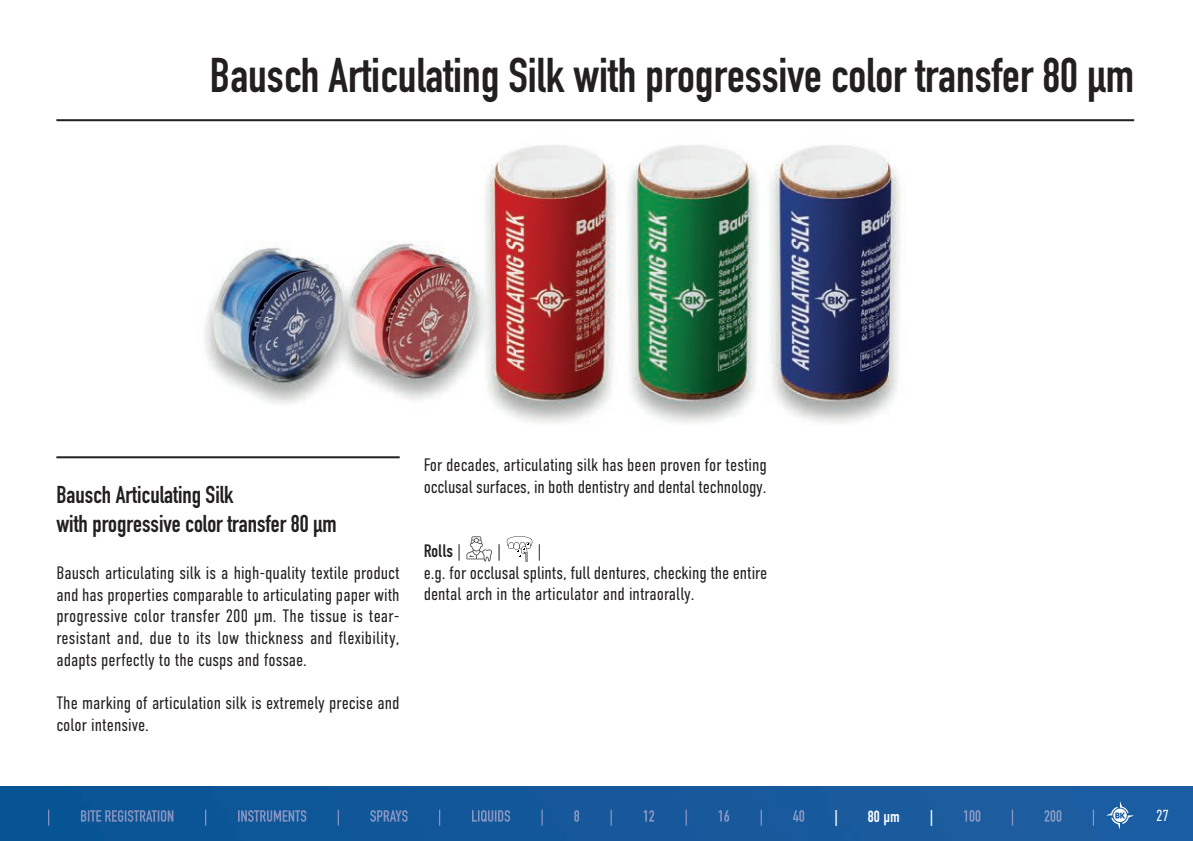
<style>
.page{position:relative;width:1193px;height:841px;background:#fff}
.page>*{position:absolute;margin:0;border:0;box-sizing:border-box;transform-origin:0 0}
.t1{font:700 48px "DIN Condensed";color:#231f20}
.t2{font:700 24px/28.8px "DIN Condensed";color:#231f20}
.t3{font:300 18px/21.6px "DIN Condensed";color:#231f20}
.t4{font:18px "DIN Condensed";color:#231f20}
.t5{font:700 16px "DIN Condensed";color:#fff}
.t6{font:300 16px "DIN Condensed";color:#fff}
.s1{font-weight:300}
.s2{font-weight:400}
</style>
<div class="page">
<img style="left:0;top:786px;width:1192px;height:54px">
<img style="left:56px;top:119px;width:1079px;height:304px">
<svg style="left:466px;top:536px;width:26px;height:25px"></svg>
<svg style="left:506px;top:536px;width:27px;height:25px"></svg>
<svg style="left:1105px;top:801px;width:29px;height:28px"></svg>
<img style="left:48px;top:809px;width:756px;height:16px">
<img style="left:963px;top:809px;width:130px;height:16px">
<hr style="left:56px;top:456px;width:343px;height:2px;background:#231f20">
<hr style="left:56px;top:119px;width:1078px;height:2px;background:#231f20">
<h1 class="t1" style="left:210px;top:58px;width:925px">Bausch Articulating Silk with progressive color transfer 80 μm</h1>
<h2 class="t2" style="left:56px;top:482px;width:282px">Bausch Articulating Silk<br>with progressive color transfer 80 μm</h2>
<p class="t3" style="left:56px;top:564px;width:345px;text-align:justify">Bausch articulating silk is a high-quality textile product and has properties comparable to articulating paper with progressive color transfer 200 μm. The tissue is tear&shy;resistant and, due to its low thickness and flexibility, adapts perfectly to the cusps and fossae.</p>
<p class="t3" style="left:56px;top:693px;width:345px">The marking of articulation silk is extremely precise and color intensive.</p>
<p class="t3" style="left:423px;top:456px;width:345px">For decades, articulating silk has been proven for testing occlusal surfaces, in both dentistry and dental technology.</p>
<p class="t3" style="left:423px;top:541px;width:345px;text-indent:114px">|<br>e.g. for occlusal splints, full dentures, checking the entire dental arch in the articulator and intraorally.</p>
<p class="t4" style="left:423px;top:544px;width:39px">Rolls <span class="s1">|</span></p>
<p class="t3" style="left:497px;top:541px;width:5px">|</p>
<p class="t5" style="left:834px;top:810px;width:5px">|</p>
<p class="t5" style="left:867px;top:810px;width:34px">80 <span class="s2">μm</span></p>
<p class="t5" style="left:929px;top:810px;width:5px">|</p>
<p class="t6" style="left:1155px;top:809px;width:15px">27</p>
</div>
